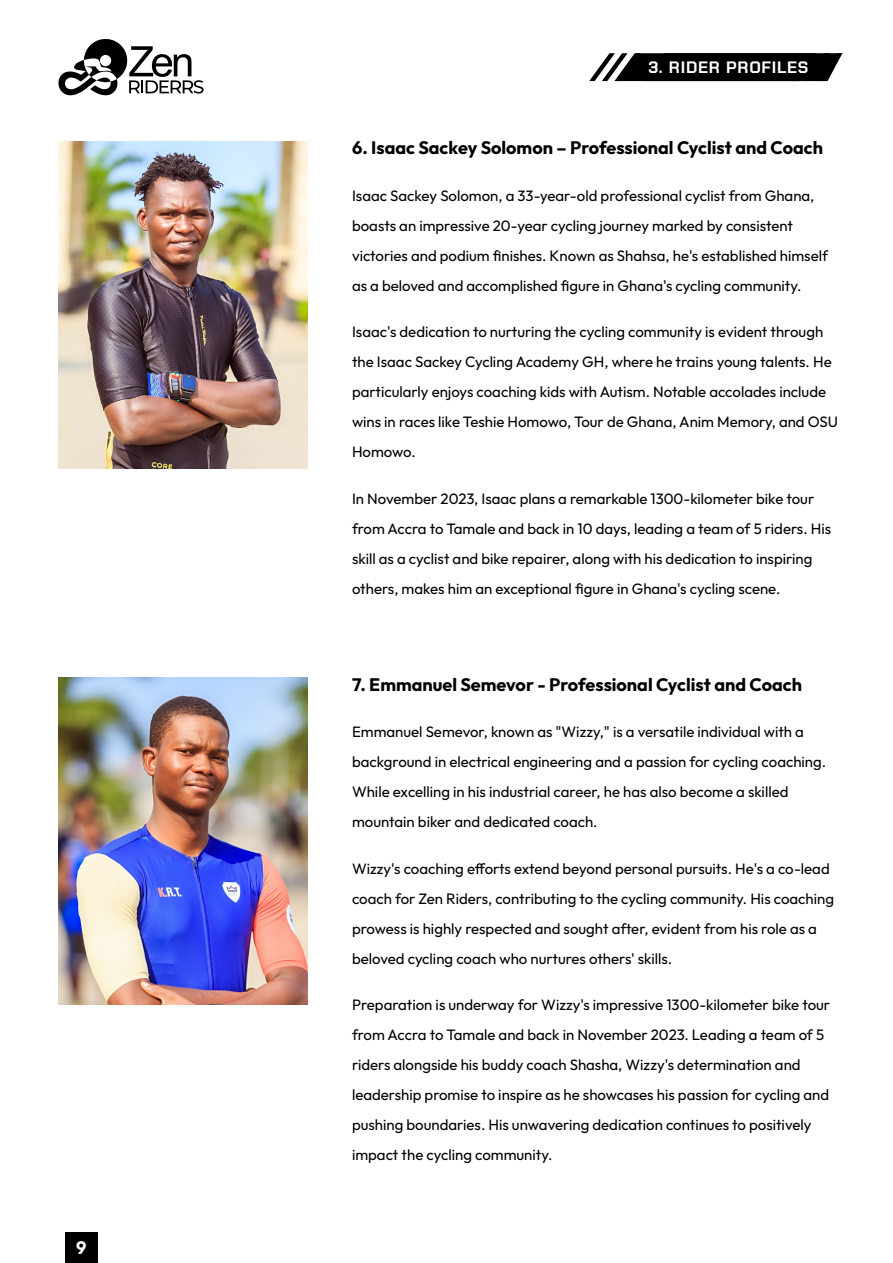
<style>
.page{position:relative;width:893px;height:1263px;background:#fff}
.page>*{position:absolute;margin:0;border:0;box-sizing:border-box;transform-origin:0 0}
.t1{font:700 18px "Outfit";color:#000}
.t2{font:700 18px "Outfit";color:#fff}
.t3{font:700 16.5px "Chakra Petch";letter-spacing:.045em;color:#fff}
.t4{font:15px/30px "Outfit";color:#000}
</style>
<div class="page">
<img style="left:58px;top:677px;width:250px;height:327px">
<svg style="left:58px;top:39px;width:146px;height:57px"></svg>
<svg style="left:589px;top:53px;width:253px;height:28px;background:#202020"></svg>
<img style="left:58px;top:141px;width:250px;height:327px">
<div style="left:65px;top:1232px;width:33px;height:31px;background:#000"></div>
<p class="t2" style="left:76px;top:1237px;width:12px">9</p>
<p class="t3" style="left:648px;top:57px;width:162px">3. RIDER PROFILES</p>
<p class="t1" style="left:352px;top:138px;width:472px">6. Isaac Sackey Solomon – Professional Cyclist and Coach</p>
<p class="t4" style="left:352px;top:180px;width:477px">Isaac Sackey Solomon, a 33-year-old professional cyclist from Ghana, boasts an impressive 20-year cycling journey marked by consistent victories and podium finishes. Known as Shahsa, he's established himself as a beloved and accomplished figure in Ghana's cycling community.</p>
<p class="t4" style="left:352px;top:317px;width:488px">Isaac's dedication to nurturing the cycling community is evident through the Isaac Sackey Cycling Academy GH, where he trains young talents. He particularly enjoys coaching kids with Autism. Notable accolades include wins in races like Teshie Homowo, Tour de Ghana, Anim Memory, and OSU Homowo.</p>
<p class="t4" style="left:352px;top:483px;width:481px">In November 2023, Isaac plans a remarkable 1300-kilometer bike tour from Accra to Tamale and back in 10 days, leading a team of 5 riders. His skill as a cyclist and bike repairer, along with his dedication to inspiring others, makes him an exceptional figure in Ghana's cycling scene.</p>
<p class="t1" style="left:352px;top:674px;width:451px">7. Emmanuel Semevor - Professional Cyclist and Coach</p>
<p class="t4" style="left:352px;top:717px;width:476px">Emmanuel Semevor, known as "Wizzy," is a versatile individual with a background in electrical engineering and a passion for cycling coaching.<br>While excelling in his industrial career, he has also become a skilled mountain biker and dedicated coach.</p>
<p class="t4" style="left:352px;top:853px;width:483px">Wizzy's coaching efforts extend beyond personal pursuits. He's a co-lead coach for Zen Riders, contributing to the cycling community. His coaching prowess is highly respected and sought after, evident from his role as a beloved cycling coach who nurtures others' skills.</p>
<p class="t4" style="left:352px;top:990px;width:480px">Preparation is underway for Wizzy's impressive 1300-kilometer bike tour from Accra to Tamale and back in November 2023. Leading a team of 5 riders alongside his buddy coach Shasha, Wizzy's determination and leadership promise to inspire as he showcases his passion for cycling and pushing boundaries. His unwavering dedication continues to positively impact the cycling community.</p>
</div>
